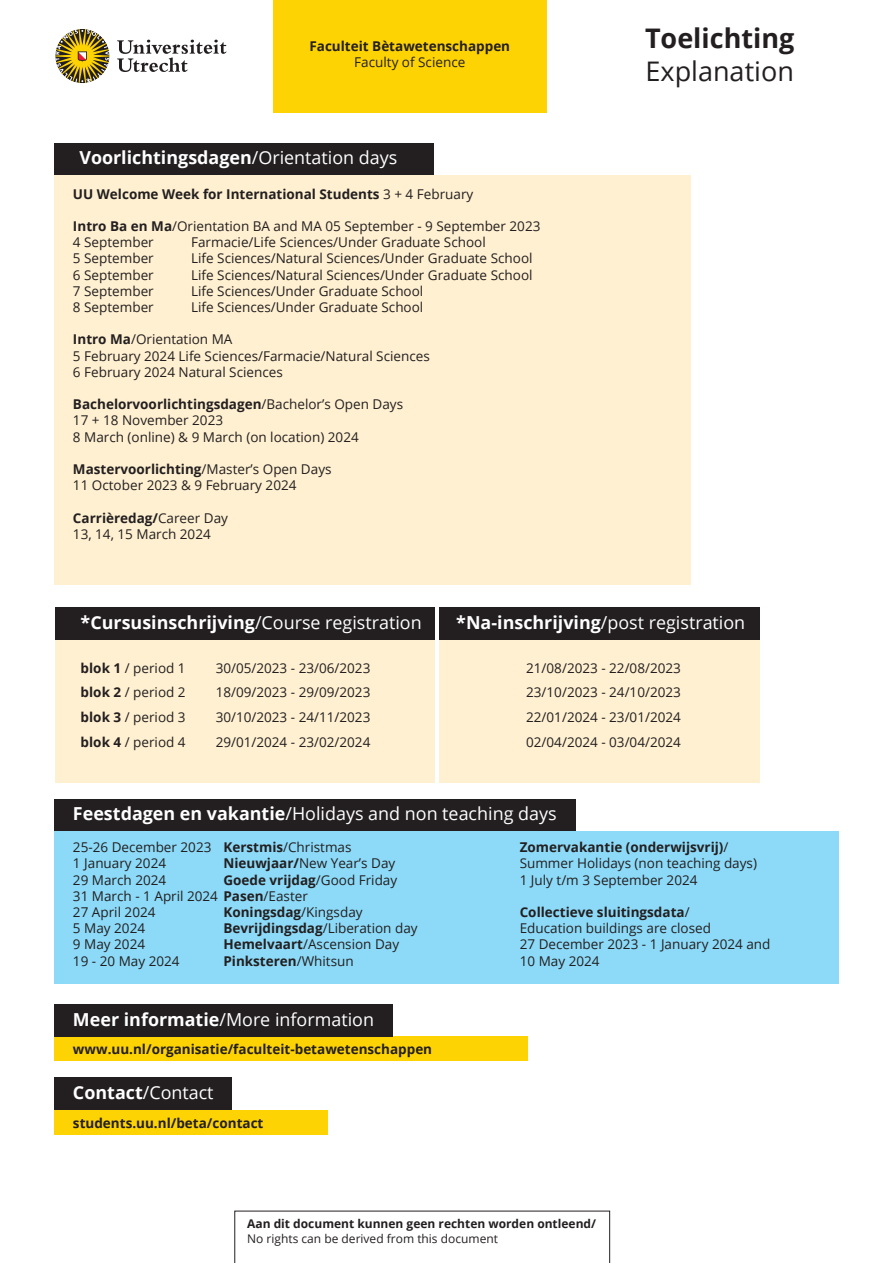
<style>
.page{position:relative;width:893px;height:1263px;background:#fff}
.page>*{position:absolute;margin:0;border:0;box-sizing:border-box;transform-origin:0 0}
.t1{font:700 27px "Open Sans";color:#231f20}
.t2{font:27px "Open Sans";color:#231f20}
.t3{font:17.85px "Open Sans";color:#fff}
.t4{font:700 17.85px "Open Sans";color:#fff}
.t5{font:13.5px "Open Sans";color:#231f20}
.t6{font:700 13.5px "Open Sans";color:#231f20}
.t7{font:700 12px "Open Sans";color:#231f20}
.t8{font:12px "Open Sans";color:#231f20}
.s1{font-weight:400}
.s2{font-weight:700}
</style>
<div class="page">
<div style="left:54px;top:1036px;width:473px;height:24px;background:#fed304"></div>
<div style="left:54px;top:1110px;width:273px;height:24px;background:#fed304"></div>
<div style="left:273px;top:0;width:273px;height:112px;background:#fed304"></div>
<div style="left:54px;top:798px;width:522px;height:33px;background:#231f20"></div>
<div style="left:54px;top:1004px;width:339px;height:33px;background:#231f20"></div>
<div style="left:54px;top:1077px;width:177px;height:33px;background:#231f20"></div>
<div style="left:54px;top:143px;width:380px;height:33px;background:#231f20"></div>
<div style="left:55px;top:607px;width:380px;height:33px;background:#231f20"></div>
<div style="left:440px;top:607px;width:320px;height:33px;background:#231f20"></div>
<div style="left:54px;top:176px;width:636px;height:409px;background:#fef0d0"></div>
<div style="left:55px;top:640px;width:380px;height:143px;background:#fef0d0"></div>
<div style="left:440px;top:640px;width:320px;height:143px;background:#fef0d0"></div>
<div style="left:54px;top:831px;width:785px;height:153px;background:#8cdaf8"></div>
<svg style="left:55px;top:29px;width:54px;height:54px"></svg>
<svg style="left:117px;top:40px;width:109px;height:32px"></svg>
<svg style="left:234px;top:1211px;width:376px;height:52px"></svg>
<p class="t6" style="left:309px;top:36px;width:202px">Faculteit Bètawetenschappen</p>
<p class="t5" style="left:354px;top:53px;width:113px">Faculty of Science</p>
<p class="t4" style="left:79px;top:145px;width:319px">Voorlichtingsdagen<span class="s1">/Orientation days</span></p>
<p class="t6" style="left:73px;top:184px;width:402px">UU Welcome Week for International Students <span class="s1">3 + 4 February</span></p>
<p class="t5" style="left:73px;top:217px;width:469px"><span class="s2">Intro Ba en Ma</span>/Orientation BA and MA 05 September - 9 September 2023</p>
<p class="t5" style="left:73px;top:233px;width:82px">4 September</p>
<p class="t5" style="left:191px;top:233px;width:296px">Farmacie/Life Sciences/Under Graduate School</p>
<p class="t5" style="left:73px;top:249px;width:82px">5 September</p>
<p class="t5" style="left:191px;top:249px;width:343px">Life Sciences/Natural Sciences/Under Graduate School</p>
<p class="t5" style="left:73px;top:265px;width:82px">6 September</p>
<p class="t5" style="left:191px;top:265px;width:343px">Life Sciences/Natural Sciences/Under Graduate School</p>
<p class="t5" style="left:73px;top:282px;width:82px">7 September</p>
<p class="t5" style="left:191px;top:282px;width:234px">Life Sciences/Under Graduate School</p>
<p class="t5" style="left:73px;top:298px;width:82px">8 September</p>
<p class="t5" style="left:191px;top:298px;width:234px">Life Sciences/Under Graduate School</p>
<p class="t5" style="left:73px;top:330px;width:161px"><span class="s2">Intro Ma</span>/Orientation MA</p>
<p class="t5" style="left:73px;top:346px;width:358px">5 February 2024 Life Sciences/Farmacie/Natural Sciences</p>
<p class="t5" style="left:73px;top:363px;width:211px">6 February 2024 Natural Sciences</p>
<p class="t6" style="left:73px;top:395px;width:332px">Bachelorvoorlichtingsdagen<span class="s1">/Bachelor’s Open Days</span></p>
<p class="t5" style="left:73px;top:411px;width:152px">17 + 18 November 2023</p>
<p class="t5" style="left:73px;top:427px;width:287px">8 March (online) &amp; 9 March (on location) 2024</p>
<p class="t6" style="left:73px;top:460px;width:260px">Mastervoorlichting<span class="s1">/Master’s Open Days</span></p>
<p class="t5" style="left:73px;top:476px;width:225px">11 October 2023 &amp; 9 February 2024</p>
<p class="t6" style="left:73px;top:508px;width:156px">Carrièredag/<span class="s1">Career Day</span></p>
<p class="t5" style="left:73px;top:525px;width:139px">13, 14, 15 March 2024</p>
<p class="t1" style="left:645px;top:19px;width:151px">Toelichting</p>
<p class="t2" style="left:645px;top:52px;width:150px">Explanation</p>
<p class="t4" style="left:81px;top:610px;width:343px">*Cursusinschrijving<span class="s1">/Course registration</span></p>
<p class="t3" style="left:456px;top:610px;width:290px"><span class="s2">*Na-inschrijving</span>/post registration</p>
<p class="t5" style="left:81px;top:658px;width:107px"><span class="s2">blok 1</span> / period 1</p>
<p class="t5" style="left:216px;top:658px;width:156px">30/05/2023 - 23/06/2023</p>
<p class="t5" style="left:526px;top:658px;width:156px">21/08/2023 - 22/08/2023</p>
<p class="t5" style="left:81px;top:683px;width:107px"><span class="s2">blok 2</span> / period 2</p>
<p class="t5" style="left:216px;top:683px;width:156px">18/09/2023 - 29/09/2023</p>
<p class="t5" style="left:526px;top:683px;width:156px">23/10/2023 - 24/10/2023</p>
<p class="t5" style="left:81px;top:708px;width:107px"><span class="s2">blok 3</span> / period 3</p>
<p class="t5" style="left:216px;top:708px;width:156px">30/10/2023 - 24/11/2023</p>
<p class="t5" style="left:526px;top:708px;width:156px">22/01/2024 - 23/01/2024</p>
<p class="t5" style="left:81px;top:733px;width:107px"><span class="s2">blok 4</span> / period 4</p>
<p class="t5" style="left:216px;top:733px;width:156px">29/01/2024 - 23/02/2024</p>
<p class="t5" style="left:526px;top:733px;width:156px">02/04/2024 - 03/04/2024</p>
<p class="t3" style="left:73px;top:801px;width:485px"><span class="s2">Feestdagen en vakantie</span>/Holidays and non teaching days</p>
<p class="t5" style="left:73px;top:838px;width:280px">25-26 December 2023 <span class="s2">Kerstmis</span>/Christmas</p>
<p class="t5" style="left:73px;top:854px;width:95px">1 January 2024</p>
<p class="t5" style="left:223px;top:854px;width:173px"><span class="s2">Nieuwjaar/</span>New Year’s Day</p>
<p class="t5" style="left:73px;top:870px;width:95px">29 March 2024</p>
<p class="t6" style="left:223px;top:870px;width:175px">Goede vrijdag<span class="s1">/Good Friday</span></p>
<p class="t5" style="left:73px;top:887px;width:236px">31 March - 1 April 2024 <span class="s2">Pasen</span>/Easter</p>
<p class="t5" style="left:73px;top:903px;width:84px">27 April 2024</p>
<p class="t6" style="left:223px;top:903px;width:141px">Koningsdag<span class="s1">/Kingsday</span></p>
<p class="t5" style="left:73px;top:919px;width:74px">5 May 2024</p>
<p class="t6" style="left:223px;top:919px;width:196px">Bevrijdingsdag<span class="s1">/Liberation day</span></p>
<p class="t5" style="left:73px;top:935px;width:74px">9 May 2024</p>
<p class="t5" style="left:223px;top:935px;width:177px"><span class="s2">Hemelvaart</span>/Ascension Day</p>
<p class="t5" style="left:73px;top:951px;width:108px">19 - 20 May 2024</p>
<p class="t6" style="left:223px;top:951px;width:132px">Pinksteren<span class="s1">/Whitsun</span></p>
<p class="t3" style="left:73px;top:1007px;width:302px"><span class="s2">Meer informatie</span>/More information</p>
<p class="t6" style="left:73px;top:1040px;width:361px">www.uu.nl/organisatie/faculteit-betawetenschappen</p>
<p class="t3" style="left:73px;top:1080px;width:142px"><span class="s2">Contact</span>/Contact</p>
<p class="t6" style="left:73px;top:1113px;width:192px">students.uu.nl/beta/contact</p>
<p class="t6" style="left:520px;top:838px;width:210px">Zomervakantie (onderwijsvrij)<span class="s1">/</span></p>
<p class="t5" style="left:520px;top:854px;width:239px">Summer Holidays (non teaching days)</p>
<p class="t5" style="left:520px;top:870px;width:179px">1 July t/m 3 September 2024</p>
<p class="t6" style="left:520px;top:903px;width:171px">Collectieve sluitingsdata<span class="s1">/</span></p>
<p class="t5" style="left:520px;top:919px;width:193px">Education buildings are closed</p>
<p class="t5" style="left:520px;top:935px;width:252px">27 December 2023 - 1 January 2024 and</p>
<p class="t5" style="left:520px;top:951px;width:81px">10 May 2024</p>
<p class="t7" style="left:247px;top:1215px;width:350px">Aan dit document kunnen geen rechten worden ontleend/</p>
<p class="t8" style="left:247px;top:1230px;width:252px">No rights can be derived from this document</p>
</div>
